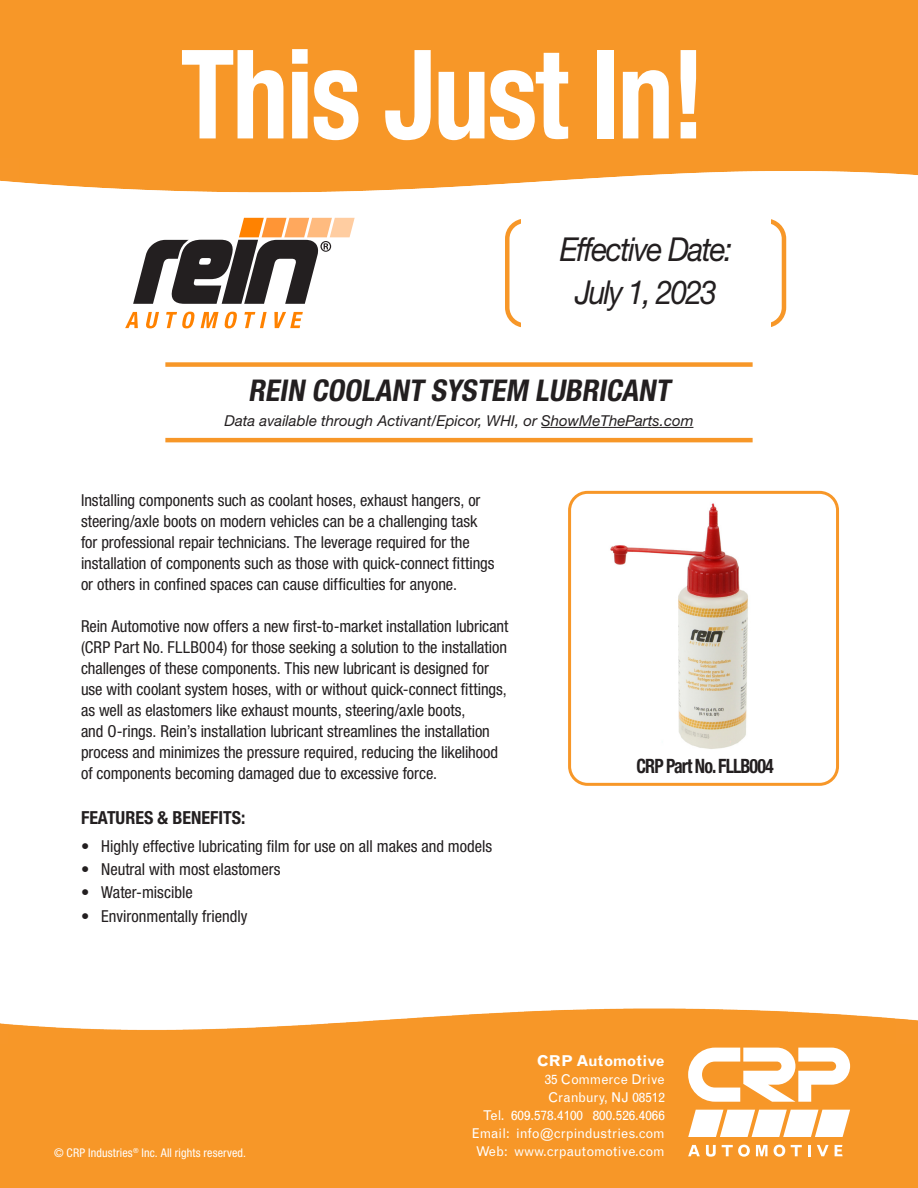
<style>
.page{position:relative;width:918px;height:1188px;background:#fff}
.page>*{position:absolute;margin:0;border:0;box-sizing:border-box;transform-origin:0 0}
.t1{font:700 condensed 123.75px "Helvetica Neue LT Std";letter-spacing:-.02em;color:#fff;scale:.91 1}
.t2{font:italic 33px "Helvetica Neue LT Std";letter-spacing:-.05em;color:#231f20;scale:.91 1}
.t3{font:italic 700 condensed 30px "Helvetica Neue LT Std";color:#231f20}
.t4{font:700 condensed 19.8px "Helvetica Neue LT Std";letter-spacing:-.05em;color:#231f20;scale:.91 1}
.t5{font:700 condensed 18px "Helvetica Neue LT Std";color:#231f20}
.t6{font:condensed 16.5px/21px "Helvetica Neue LT Std";color:#231f20}
.t7{font:italic 15px "Helvetica Neue LT Std";color:#231f20}
.t8{font:700 15px "Grotesque MT Std";color:#fff}
.t9{font:13.5px/18px "Grotesque MT Std";color:#fff;text-align:right}
.t10{font:condensed 12px "Helvetica Neue LT Std";letter-spacing:.01em;color:#fff}
</style>
<div class="page">
<img style="left:0;top:158px;width:918px;height:35px">
<div style="left:0;top:0;width:918px;height:158px;background:#f79728"></div>
<img style="left:0;top:1008px;width:918px;height:36px">
<div style="left:0;top:1044px;width:918px;height:144px;background:#f79728"></div>
<svg style="left:688px;top:1048px;width:162px;height:54px"></svg>
<svg style="left:688px;top:1145px;width:12px;height:11px"></svg>
<svg style="left:706px;top:1145px;width:10px;height:12px"></svg>
<svg style="left:722px;top:1145px;width:28px;height:12px"></svg>
<svg style="left:756px;top:1145px;width:12px;height:11px"></svg>
<svg style="left:774px;top:1145px;width:11px;height:12px"></svg>
<svg style="left:791px;top:1145px;width:11px;height:11px"></svg>
<svg style="left:808px;top:1145px;width:3px;height:11px"></svg>
<svg style="left:817px;top:1145px;width:12px;height:11px"></svg>
<svg style="left:835px;top:1145px;width:8px;height:11px"></svg>
<svg style="left:688px;top:1110px;width:162px;height:27px;background:#fdefdf"></svg>
<svg style="left:125px;top:312px;width:178px;height:16px"></svg>
<svg style="left:133px;top:218px;width:222px;height:86px"></svg>
<div style="left:505px;top:219px;width:281px;height:109px;border:4px solid #f79728;border-radius:18px"></div>
<div style="left:521px;top:196px;width:250px;height:151px;background:#fff"></div>
<div style="left:568px;top:491px;width:271px;height:295px;border:3px solid #f79728;border-radius:18px"></div>
<div style="left:165px;top:362px;width:588px;height:5px;background:#f79728"></div>
<hr style="left:165px;top:438px;width:588px;height:4px;background:#f79728">
<hr style="left:541px;top:427px;width:152px;height:1px;background:#231f20">
<img style="left:610px;top:503px;width:138px;height:246px">
<h1 class="t1" style="left:181px;top:20px;width:578px">This Just In!</h1>
<p class="t2" style="left:560px;top:229px;width:191px">Effective Date:</p>
<p class="t2" style="left:575px;top:272px;width:158px">July 1, 2023</p>
<p class="t3" style="left:248px;top:372px;width:429px">REIN COOLANT SYSTEM LUBRICANT</p>
<p class="t7" style="left:225px;top:412px;width:470px">Data available through Activant/Epicor, WHI, or ShowMeTheParts.com</p>
<p class="t6" style="left:81px;top:490px;width:415px">Installing components such as coolant hoses, exhaust hangers, or steering/axle boots on modern vehicles can be a challenging task for professional repair technicians. The leverage required for the installation of components such as those with quick-connect fittings or others in confined spaces can cause difficulties for anyone.</p>
<p class="t6" style="left:81px;top:616px;width:429px">Rein Automotive now offers a new first-to-market installation lubricant (CRP Part No. FLLB004) for those seeking a solution to the installation challenges of these components. This new lubricant is designed for use with coolant system hoses, with or without quick-connect fittings, as well as elastomers like exhaust mounts, steering/axle boots,<br>and O-rings. Rein’s installation lubricant streamlines the installation process and minimizes the pressure required, reducing the likelihood of components becoming damaged due to excessive force.</p>
<p class="t5" style="left:81px;top:807px;width:166px">FEATURES &amp; BENEFITS:</p>
<p class="t6" style="left:81px;top:836px;width:413px">• Highly effective lubricating film for use on all makes and models</p>
<p class="t6" style="left:81px;top:859px;width:201px">• Neutral with most elastomers</p>
<p class="t6" style="left:81px;top:882px;width:113px">• Water-miscible</p>
<p class="t6" style="left:81px;top:905px;width:168px">• Environmentally friendly</p>
<p class="t4" style="left:636px;top:754px;width:152px">CRP Part No. FLLB004</p>
<p class="t8" style="left:537px;top:1052px;width:129px">CRP Automotive</p>
<p class="t9" style="left:472px;top:1070px;width:195px">35 Commerce Drive<br>Cranbury, NJ 08512<br>Tel. 609.578.4100 800.526.4066<br>Email: info@crpindustries.com</p>
<p class="t10" style="left:54px;top:1145px;width:193px">© CRP Industries<sup>®</sup> Inc. All rights reserved.</p>
<p class="t9" style="left:476px;top:1142px;width:191px">Web: www.crpautomotive.com</p>
</div>
